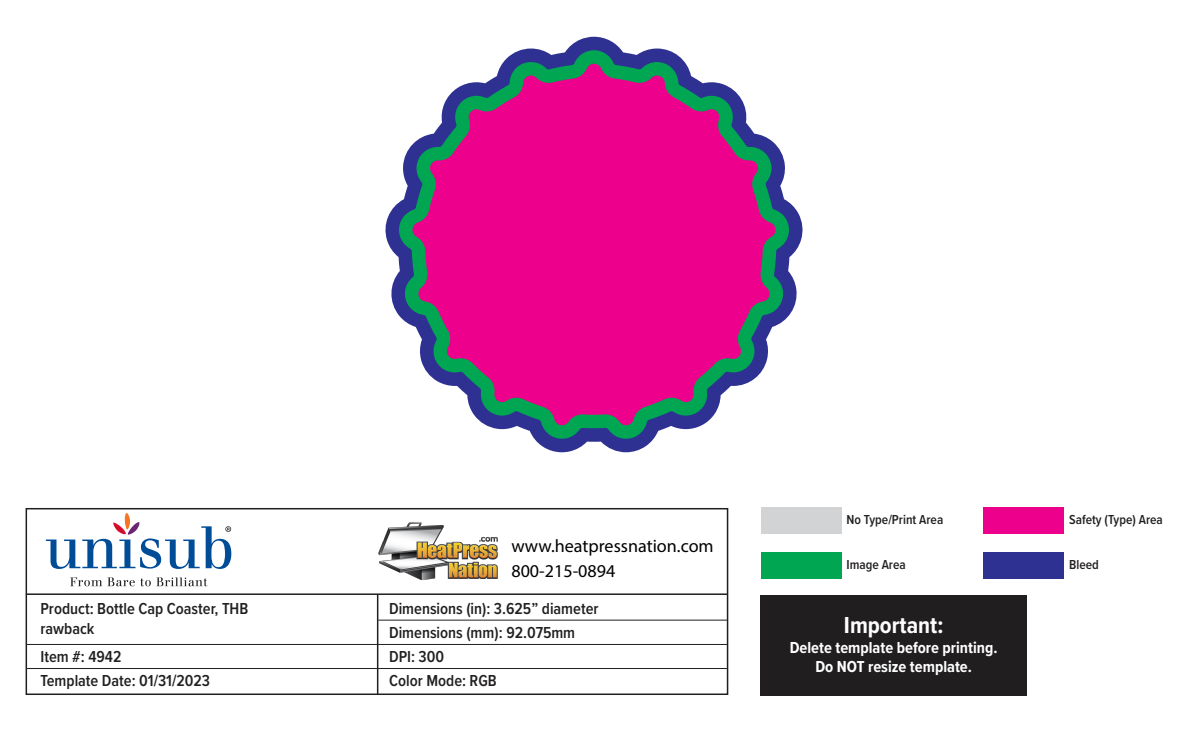
<style>
.page{position:relative;width:1188px;height:756px;background:#fff}
.page>*{position:absolute;margin:0;border:0;box-sizing:border-box;transform-origin:0 0}
.t1{font:700 24px "Proxima Nova Cond";color:#fff}
.t2{font:18.15px/24.8px "Myriad Pro";color:#000}
.t3{font:600 16.5px/24px "Proxima Nova Cond";color:#221f1f}
.t4{font:700 16.5px/19.8px "Proxima Nova Cond";color:#fff;text-align:center}
.t5{font:600 13.5px "Proxima Nova Cond";color:#221f1f}
</style>
<div class="page">
<div style="left:761px;top:596px;width:266px;height:100px;background:#211e1f"></div>
<div style="left:761px;top:507px;width:81px;height:27px;background:#d1d3d4"></div>
<div style="left:26px;top:508px;width:702px;height:187px;border:2px solid #211e1f"></div>
<hr style="left:26px;top:593px;width:702px;height:2px;background:#211e1f">
<hr style="left:26px;top:644px;width:702px;height:1px;background:#211e1f">
<hr style="left:26px;top:668px;width:702px;height:1px;background:#211e1f">
<hr style="left:378px;top:620px;width:350px;height:1px;background:#211e1f">
<hr style="left:377px;top:594px;width:1px;height:101px;background:#211e1f">
<div style="left:761px;top:552px;width:81px;height:27px;background:#00a651"></div>
<div style="left:983px;top:507px;width:81px;height:27px;background:#ec008c"></div>
<div style="left:983px;top:552px;width:81px;height:27px;background:#2e3192"></div>
<svg style="left:46px;top:513px;width:185px;height:56px"></svg>
<svg style="left:70px;top:577px;width:137px;height:9px"></svg>
<img style="left:364px;top:508px;width:148px;height:96px">
<svg style="left:385px;top:37px;width:418px;height:415px"></svg>
<svg style="left:396px;top:47px;width:396px;height:395px"></svg>
<svg style="left:412px;top:64px;width:364px;height:361px;background:#c42f90"></svg>
<p class="t3" style="left:40px;top:598px;width:209px;line-height:19.8px">Product: Bottle Cap Coaster, THB rawback</p>
<p class="t3" style="left:40px;top:644px;width:171px">Item #: 4942<br>Template Date: 01/31/2023</p>
<p class="t2" style="left:511px;top:534px;width:204px">www.heatpressnation.com<br>800-215-0894</p>
<p class="t3" style="left:389px;top:596px;width:211px">Dimensions (in): 3.625” diameter<br>Dimensions (mm): 92.075mm<br>DPI: 300<br>Color Mode: RGB</p>
<p class="t5" style="left:847px;top:510px;width:98px">No Type/Print Area</p>
<p class="t5" style="left:847px;top:555px;width:61px">Image Area</p>
<h1 class="t1" style="left:844px;top:607px;width:101px">Important:</h1>
<p class="t4" style="left:790px;top:637px;width:209px">Delete template before printing.<br>Do NOT resize template.</p>
<p class="t5" style="left:1069px;top:510px;width:95px">Safety (Type) Area</p>
<p class="t5" style="left:1069px;top:555px;width:31px">Bleed</p>
</div>
